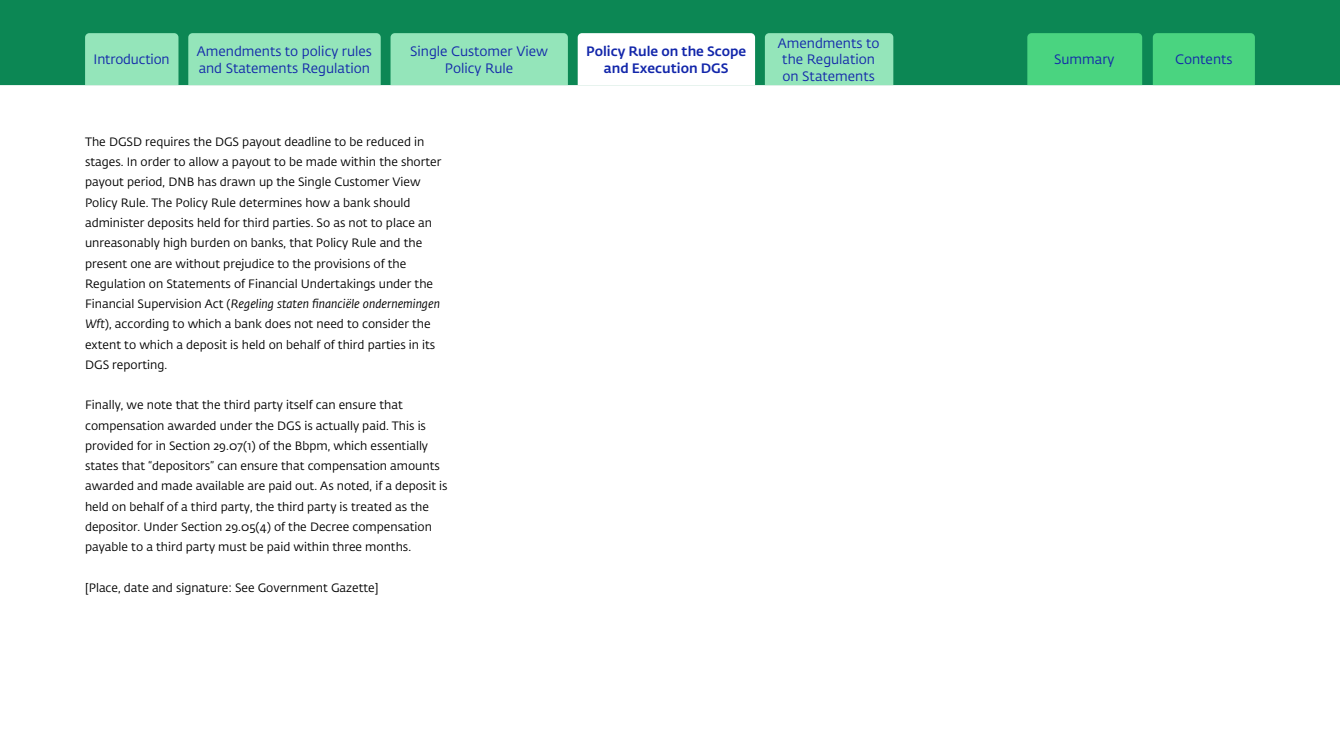
<style>
.page{position:relative;width:1340px;height:754px;background:#fff}
.page>*{position:absolute;margin:0;border:0;box-sizing:border-box;transform-origin:0 0}
.t1{font:13.5px/16.5px "DNB Fedra";color:#1226aa;text-align:center}
.t2{font:500 13.5px/16.5px "DNB Fedra";color:#1226aa;text-align:center}
.P_Broodtekst{font:12px/20.2px "DNB Fedra";color:#000}
.s1{font-style:italic}
</style>
<div class="page">
<div style="left:0;top:0;width:1339px;height:85px;background:#0c8754"></div>
<div style="left:188px;top:33px;width:193px;height:52px;background:#94e5ba"></div>
<div style="left:390px;top:33px;width:178px;height:52px;background:#94e5ba"></div>
<svg style="left:577px;top:33px;width:178px;height:52px"></svg>
<div style="left:765px;top:33px;width:128px;height:52px;background:#94e5ba"></div>
<div style="left:85px;top:33px;width:93px;height:52px;background:#94e5ba"></div>
<div style="left:1152px;top:33px;width:102px;height:52px;background:#4ad480"></div>
<div style="left:1027px;top:33px;width:115px;height:52px;background:#4ad480"></div>
<p class="t1" style="left:197px;top:43px;width:176px;text-align:left">Amendments to policy rules and Statements Regulation</p>
<p class="t1" style="left:410px;top:43px;width:139px">Single Customer View<br>Policy Rule</p>
<p class="t2" style="left:586px;top:43px;width:162px">Policy Rule on the Scope and Execution DGS</p>
<p class="t1" style="left:777px;top:35px;width:103px">Amendments to the Regulation on Statements</p>
<p class="t1" style="left:94px;top:52px;width:77px">Introduction</p>
<p class="t1" style="left:1054px;top:52px;width:62px">Summary</p>
<p class="t1" style="left:1175px;top:52px;width:59px">Contents</p>
<p class="P_Broodtekst" style="left:85px;top:132px;width:358px">The DGSD requires the DGS payout deadline to be reduced in stages. In order to allow a payout to be made within the shorter payout period, DNB has drawn up the Single Customer View Policy Rule. The Policy Rule determines how a bank should administer deposits held for third parties. So as not to place an unreasonably high burden on banks, that Policy Rule and the present one are without prejudice to the provisions of the Regulation on Statements of Financial Undertakings under the Financial Supervision Act (<span class="s1">Regeling staten financiële ondernemingen Wft</span>), according to which a bank does not need to consider the extent to which a deposit is held on behalf of third parties in its DGS reporting.</p>
<p class="P_Broodtekst" style="left:85px;top:395px;width:364px">Finally, we note that the third party itself can ensure that compensation awarded under the DGS is actually paid. This is provided for in Section 29.07(1) of the Bbpm, which essentially states that “depositors” can ensure that compensation amounts awarded and made available are paid out. As noted, if a deposit is held on behalf of a third party, the third party is treated as the depositor. Under Section 29.05(4) of the Decree compensation payable to a third party must be paid within three months.</p>
<p class="P_Broodtekst" style="left:85px;top:577px;width:295px">[Place, date and signature: See Government Gazette]</p>
</div>
